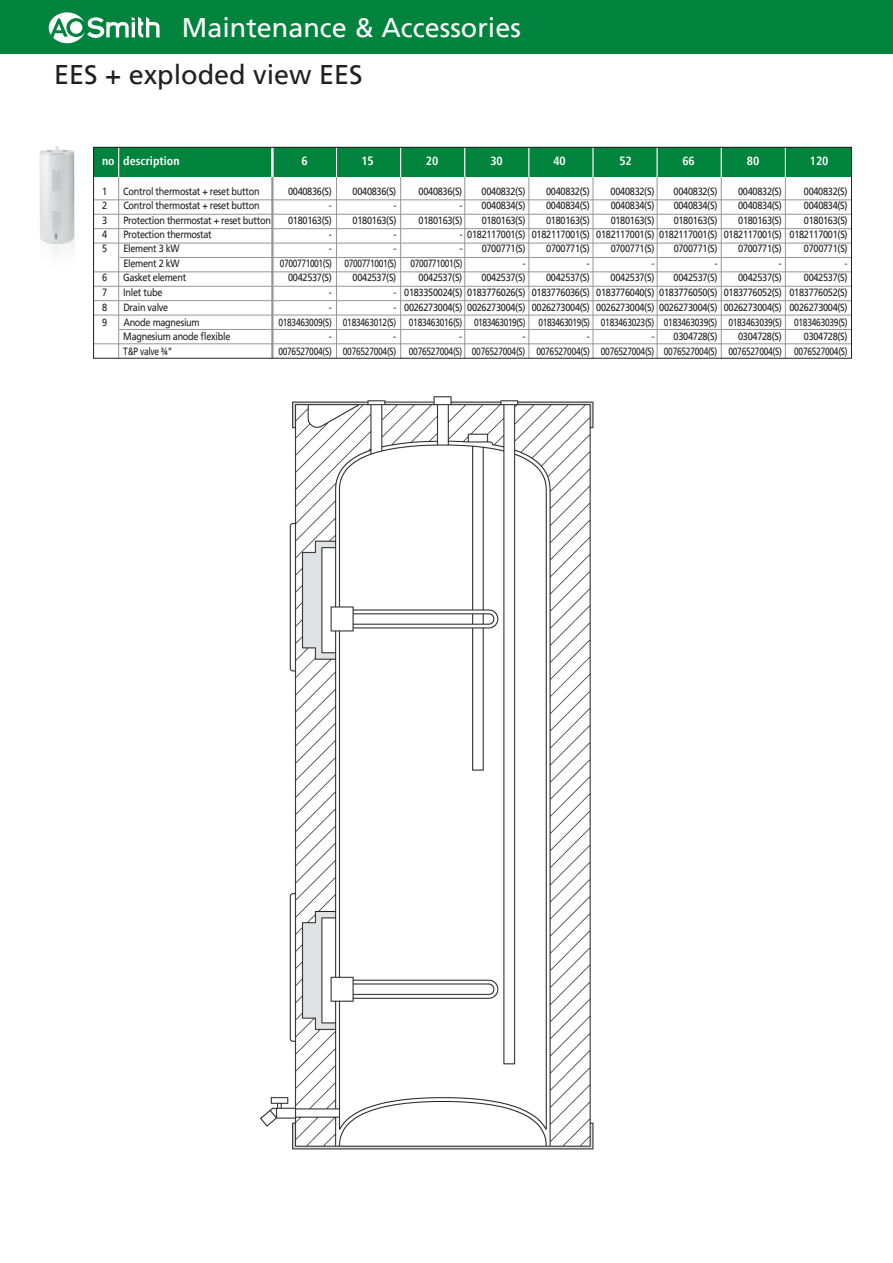
<style>
.page{position:relative;width:893px;height:1263px;background:#fff}
.page>*{position:absolute;margin:0;border:0;box-sizing:border-box;transform-origin:0 0}
.t1{font:27px "Frutiger LT";color:#fff}
.t2{font:27px "Frutiger LT";color:#231f20}
.t3{font:700 condensed 12px "Frutiger LT";color:#fff}
.t4{font:10.5px "Frutiger LT";letter-spacing:-.03em;color:#231f20;scale:.87 1}
.t5{font:10.5px "Frutiger LT";letter-spacing:-.03em;color:#231f20;scale:.8 1}
</style>
<div class="page">
<img style="left:260px;top:396px;width:334px;height:754px">
<div style="left:94px;top:147px;width:758px;height:30px;background:#00843d"></div>
<hr style="left:118px;top:147px;width:1px;height:211px;background:#939598">
<hr style="left:94px;top:343px;width:758px;height:1px;background:#939598">
<hr style="left:94px;top:199px;width:758px;height:1px;background:#939598">
<hr style="left:94px;top:214px;width:758px;height:1px;background:#939598">
<hr style="left:94px;top:228px;width:758px;height:1px;background:#939598">
<hr style="left:94px;top:243px;width:758px;height:1px;background:#939598">
<hr style="left:119px;top:257px;width:733px;height:1px;background:#939598">
<hr style="left:94px;top:271px;width:758px;height:1px;background:#939598">
<hr style="left:94px;top:286px;width:758px;height:1px;background:#939598">
<hr style="left:94px;top:300px;width:758px;height:1px;background:#939598">
<hr style="left:94px;top:315px;width:758px;height:1px;background:#939598">
<hr style="left:119px;top:329px;width:733px;height:1px;background:#939598">
<hr style="left:271px;top:147px;width:3px;height:211px;background:#939598">
<hr style="left:271px;top:147px;width:3px;height:30px;background:#fff">
<hr style="left:118px;top:147px;width:1px;height:30px;background:#fff">
<hr style="left:336px;top:147px;width:1px;height:211px;background:#939598">
<hr style="left:336px;top:147px;width:1px;height:30px;background:#fff">
<hr style="left:400px;top:147px;width:1px;height:211px;background:#939598">
<hr style="left:400px;top:147px;width:1px;height:30px;background:#fff">
<hr style="left:464px;top:147px;width:1px;height:211px;background:#939598">
<hr style="left:464px;top:147px;width:1px;height:30px;background:#fff">
<hr style="left:528px;top:147px;width:1px;height:211px;background:#939598">
<hr style="left:528px;top:147px;width:1px;height:30px;background:#fff">
<hr style="left:593px;top:147px;width:1px;height:211px;background:#939598">
<hr style="left:593px;top:147px;width:1px;height:30px;background:#fff">
<hr style="left:657px;top:147px;width:1px;height:211px;background:#939598">
<hr style="left:657px;top:147px;width:1px;height:30px;background:#fff">
<hr style="left:721px;top:147px;width:1px;height:211px;background:#939598">
<hr style="left:721px;top:147px;width:1px;height:30px;background:#fff">
<hr style="left:785px;top:147px;width:1px;height:211px;background:#939598">
<hr style="left:785px;top:147px;width:1px;height:30px;background:#fff">
<div style="left:93px;top:147px;width:759px;height:212px;border:1px solid #231f20"></div>
<img style="left:39px;top:146px;width:36px;height:105px">
<div style="left:0;top:0;width:893px;height:54px;background:#00843d"></div>
<svg style="left:49px;top:12px;width:111px;height:31px"></svg>
<h1 class="t1" style="left:182px;top:12px;width:341px">Maintenance &amp; Accessories</h1>
<h1 class="t2" style="left:54px;top:59px;width:310px">EES + exploded view EES</h1>
<p class="t3" style="left:102px;top:154px;width:79px">no description</p>
<p class="t3" style="left:301px;top:154px;width:8px">6</p>
<p class="t3" style="left:361px;top:154px;width:14px">15</p>
<p class="t3" style="left:426px;top:154px;width:14px">20</p>
<p class="t3" style="left:490px;top:154px;width:14px">30</p>
<p class="t3" style="left:553px;top:154px;width:14px">40</p>
<p class="t3" style="left:619px;top:154px;width:14px">52</p>
<p class="t3" style="left:682px;top:154px;width:14px">66</p>
<p class="t3" style="left:747px;top:154px;width:14px">80</p>
<p class="t3" style="left:810px;top:154px;width:20px">120</p>
<p class="t4" style="left:102px;top:185px;width:7px">1</p>
<p class="t4" style="left:123px;top:185px;width:158px">Control thermostat + reset button</p>
<p class="t4" style="left:288px;top:185px;width:52px">0040836(S)</p>
<p class="t4" style="left:353px;top:185px;width:52px">0040836(S)</p>
<p class="t4" style="left:419px;top:185px;width:52px">0040836(S)</p>
<p class="t4" style="left:482px;top:185px;width:52px">0040832(S)</p>
<p class="t4" style="left:546px;top:185px;width:52px">0040832(S)</p>
<p class="t4" style="left:611px;top:185px;width:52px">0040832(S)</p>
<p class="t4" style="left:674px;top:185px;width:52px">0040832(S)</p>
<p class="t4" style="left:738px;top:185px;width:52px">0040832(S)</p>
<p class="t4" style="left:804px;top:185px;width:52px">0040832(S)</p>
<p class="t4" style="left:102px;top:199px;width:7px">2</p>
<p class="t4" style="left:123px;top:199px;width:158px">Control thermostat + reset button</p>
<p class="t4" style="left:329px;top:199px;width:5px">-</p>
<p class="t4" style="left:393px;top:199px;width:5px">-</p>
<p class="t4" style="left:459px;top:199px;width:77px">- 0040834(S)</p>
<p class="t4" style="left:546px;top:199px;width:52px">0040834(S)</p>
<p class="t4" style="left:611px;top:199px;width:52px">0040834(S)</p>
<p class="t4" style="left:674px;top:199px;width:52px">0040834(S)</p>
<p class="t4" style="left:738px;top:199px;width:52px">0040834(S)</p>
<p class="t4" style="left:804px;top:199px;width:52px">0040834(S)</p>
<p class="t4" style="left:102px;top:214px;width:7px">3</p>
<p class="t4" style="left:123px;top:214px;width:171px">Protection thermostat + reset button</p>
<p class="t4" style="left:288px;top:214px;width:52px">0180163(S)</p>
<p class="t4" style="left:353px;top:214px;width:52px">0180163(S)</p>
<p class="t4" style="left:419px;top:214px;width:52px">0180163(S)</p>
<p class="t4" style="left:482px;top:214px;width:52px">0180163(S)</p>
<p class="t4" style="left:546px;top:214px;width:52px">0180163(S)</p>
<p class="t4" style="left:611px;top:214px;width:52px">0180163(S)</p>
<p class="t4" style="left:674px;top:214px;width:52px">0180163(S)</p>
<p class="t4" style="left:738px;top:214px;width:52px">0180163(S)</p>
<p class="t4" style="left:804px;top:214px;width:52px">0180163(S)</p>
<p class="t4" style="left:102px;top:228px;width:7px">4</p>
<p class="t4" style="left:123px;top:228px;width:103px">Protection thermostat</p>
<p class="t4" style="left:329px;top:228px;width:5px">-</p>
<p class="t4" style="left:393px;top:228px;width:5px">-</p>
<p class="t4" style="left:459px;top:228px;width:448px">- 0182117001(S) 0182117001(S) 0182117001(S) 0182117001(S) 0182117001(S) 0182117001(S)</p>
<p class="t4" style="left:102px;top:242px;width:7px">5</p>
<p class="t4" style="left:123px;top:242px;width:66px">Element 3 kW</p>
<p class="t4" style="left:329px;top:242px;width:5px">-</p>
<p class="t4" style="left:393px;top:242px;width:5px">-</p>
<p class="t4" style="left:459px;top:242px;width:77px">- 0700771(S)</p>
<p class="t4" style="left:546px;top:242px;width:52px">0700771(S)</p>
<p class="t4" style="left:611px;top:242px;width:52px">0700771(S)</p>
<p class="t4" style="left:674px;top:242px;width:52px">0700771(S)</p>
<p class="t4" style="left:738px;top:242px;width:52px">0700771(S)</p>
<p class="t4" style="left:804px;top:242px;width:52px">0700771(S)</p>
<p class="t4" style="left:123px;top:257px;width:66px">Element 2 kW</p>
<p class="t5" style="left:280px;top:257px;width:147px">0700771001(S) 0700771001(S)</p>
<p class="t5" style="left:410px;top:257px;width:66px">0700771001(S)</p>
<p class="t4" style="left:522px;top:257px;width:5px">-</p>
<p class="t4" style="left:587px;top:257px;width:5px">-</p>
<p class="t4" style="left:651px;top:257px;width:5px">-</p>
<p class="t4" style="left:714px;top:257px;width:5px">-</p>
<p class="t4" style="left:779px;top:257px;width:5px">-</p>
<p class="t4" style="left:845px;top:257px;width:5px">-</p>
<p class="t4" style="left:102px;top:271px;width:7px">6</p>
<p class="t4" style="left:123px;top:271px;width:74px">Gasket element</p>
<p class="t4" style="left:288px;top:271px;width:52px">0042537(S)</p>
<p class="t4" style="left:353px;top:271px;width:52px">0042537(S)</p>
<p class="t4" style="left:419px;top:271px;width:52px">0042537(S)</p>
<p class="t4" style="left:482px;top:271px;width:52px">0042537(S)</p>
<p class="t4" style="left:546px;top:271px;width:52px">0042537(S)</p>
<p class="t4" style="left:611px;top:271px;width:52px">0042537(S)</p>
<p class="t4" style="left:674px;top:271px;width:52px">0042537(S)</p>
<p class="t4" style="left:738px;top:271px;width:52px">0042537(S)</p>
<p class="t4" style="left:804px;top:271px;width:52px">0042537(S)</p>
<p class="t4" style="left:102px;top:286px;width:7px">7</p>
<p class="t4" style="left:123px;top:286px;width:47px">Inlet tube</p>
<p class="t4" style="left:329px;top:286px;width:5px">-</p>
<p class="t4" style="left:393px;top:286px;width:524px">- 0183350024(S) 0183776026(S) 0183776036(S) 0183776040(S) 0183776050(S) 0183776052(S) 0183776052(S)</p>
<p class="t4" style="left:102px;top:301px;width:7px">8</p>
<p class="t4" style="left:123px;top:301px;width:53px">Drain valve</p>
<p class="t4" style="left:329px;top:301px;width:5px">-</p>
<p class="t4" style="left:393px;top:301px;width:524px">- 0026273004(S) 0026273004(S) 0026273004(S) 0026273004(S) 0026273004(S) 0026273004(S) 0026273004(S)</p>
<p class="t4" style="left:102px;top:316px;width:7px">9</p>
<p class="t4" style="left:123px;top:316px;width:89px">Anode magnesium</p>
<p class="t5" style="left:278px;top:316px;width:713px">0183463009(S) 0183463012(S) 0183463016(S) 0183463019(S) 0183463019(S) 0183463023(S) 0183463039(S) 0183463039(S) 0183463039(S)</p>
<p class="t4" style="left:123px;top:330px;width:125px">Magnesium anode flexible</p>
<p class="t4" style="left:329px;top:330px;width:5px">-</p>
<p class="t4" style="left:393px;top:330px;width:5px">-</p>
<p class="t4" style="left:459px;top:330px;width:5px">-</p>
<p class="t4" style="left:522px;top:330px;width:5px">-</p>
<p class="t4" style="left:587px;top:330px;width:5px">-</p>
<p class="t4" style="left:651px;top:330px;width:77px">- 0304728(S)</p>
<p class="t4" style="left:738px;top:330px;width:52px">0304728(S)</p>
<p class="t4" style="left:804px;top:330px;width:52px">0304728(S)</p>
<p class="t5" style="left:123px;top:345px;width:63px">T&amp;P valve ¾”</p>
<p class="t5" style="left:278px;top:345px;width:713px">0076527004(S) 0076527004(S) 0076527004(S) 0076527004(S) 0076527004(S) 0076527004(S) 0076527004(S) 0076527004(S) 0076527004(S)</p>
</div>
